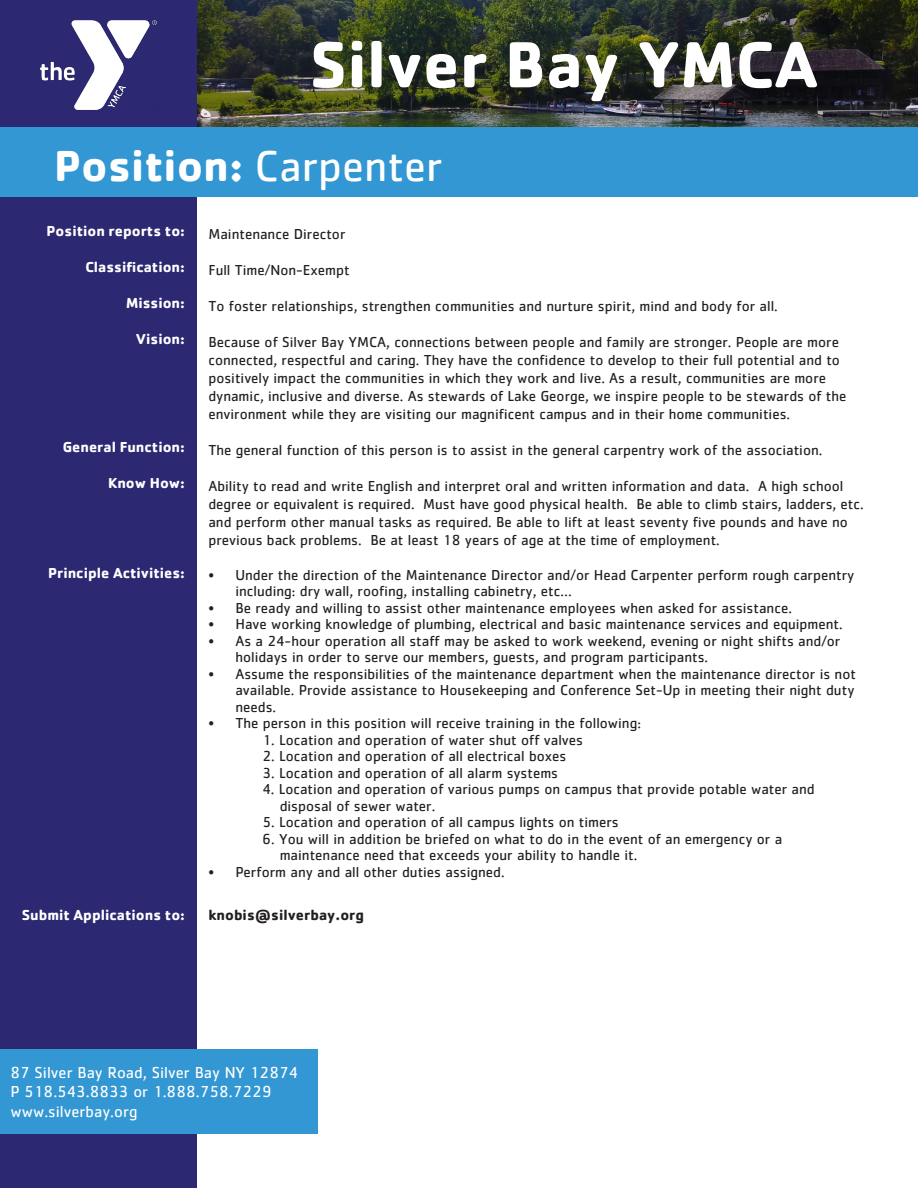
<style>
.page{position:relative;width:918px;height:1188px;background:#fff}
.page>*{position:absolute;margin:0;border:0;box-sizing:border-box;transform-origin:0 0}
.t1{font:700 67.5px "Cachet Std";color:#fff}
.t2{font:700 45px "Cachet Std";color:#fff}
.t3{font:16.5px "Cachet Std";color:#fff}
.t4{font:15px/18px "Cachet Std";color:#231f20}
.t5{font:700 15px "Cachet Std";color:#fff}
.t6{font:700 15px "Cachet Std";color:#231f20}
.s1{font-weight:400}
</style>
<div class="page">
<img style="left:196px;top:0;width:722px;height:127px">
<div style="left:0;top:0;width:196px;height:1188px;background:#2c2872"></div>
<div style="left:0;top:127px;width:918px;height:70px;background:#3297d3"></div>
<div style="left:0;top:1050px;width:317px;height:84px;background:#3297d3"></div>
<img style="left:40px;top:20px;width:117px;height:90px">
<p class="t1" style="left:310px;top:21px;width:510px">Silver Bay YMCA</p>
<p class="t2" style="left:54px;top:136px;width:390px">Position: <span class="s1">Carpenter</span></p>
<p class="t4" style="left:208px;top:225px;width:139px">Maintenance Director</p>
<p class="t4" style="left:208px;top:261px;width:143px">Full Time/Non-Exempt</p>
<p class="t4" style="left:208px;top:297px;width:571px">To foster relationships, strengthen communities and nurture spirit, mind and body for all.</p>
<p class="t4" style="left:208px;top:333px;width:640px">Because of Silver Bay YMCA, connections between people and family are stronger. People are more connected, respectful and caring. They have the confidence to develop to their full potential and to positively impact the communities in which they work and live. As a result, communities are more dynamic, inclusive and diverse. As stewards of Lake George, we inspire people to be stewards of the environment while they are visiting our magnificent campus and in their home communities.</p>
<p class="t4" style="left:208px;top:441px;width:615px">The general function of this person is to assist in the general carpentry work of the association.</p>
<p class="t4" style="left:208px;top:477px;width:657px">Ability to read and write English and interpret oral and written information and data. A high school degree or equivalent is required. Must have good physical health. Be able to climb stairs, ladders, etc. and perform other manual tasks as required. Be able to lift at least seventy five pounds and have no previous back problems. Be at least 18 years of age at the time of employment.</p>
<p class="t4" style="left:235px;top:566px;width:620px;line-height:16.5px;text-indent:-27px">• Under the direction of the Maintenance Director and/or Head Carpenter perform rough carpentry including: dry wall, roofing, installing cabinetry, etc…</p>
<p class="t4" style="left:208px;top:598px;width:585px">• Be ready and willing to assist other maintenance employees when asked for assistance.</p>
<p class="t4" style="left:208px;top:615px;width:636px">• Have working knowledge of plumbing, electrical and basic maintenance services and equipment.</p>
<p class="t4" style="left:235px;top:632px;width:607px;line-height:16.5px;text-indent:-27px">• As a 24-hour operation all staff may be asked to work weekend, evening or night shifts and/or holidays in order to serve our members, guests, and program participants.</p>
<p class="t4" style="left:235px;top:665px;width:622px;line-height:16.5px;text-align:justify;text-indent:-27px">• Assume the responsibilities of the maintenance department when the maintenance director is not available. Provide assistance to Housekeeping and Conference Set-Up in meeting their night duty needs.</p>
<p class="t4" style="left:208px;top:714px;width:434px">• The person in this position will receive training in the following:</p>
<p class="t4" style="left:262px;top:730px;width:322px">1. Location and operation of water shut off valves</p>
<p class="t4" style="left:262px;top:747px;width:306px">2. Location and operation of all electrical boxes</p>
<p class="t4" style="left:262px;top:763px;width:297px">3. Location and operation of all alarm systems</p>
<p class="t4" style="left:280px;top:781px;width:537px;line-height:16.5px;text-indent:-17px">4. Location and operation of various pumps on campus that provide potable water and disposal of sewer water.</p>
<p class="t4" style="left:262px;top:813px;width:358px">5. Location and operation of all campus lights on timers</p>
<p class="t4" style="left:280px;top:830px;width:504px;line-height:16.5px;text-indent:-17px">6. You will in addition be briefed on what to do in the event of an emergency or a maintenance need that exceeds your ability to handle it.</p>
<p class="t4" style="left:208px;top:862px;width:298px">• Perform any and all other duties assigned.</p>
<p class="t6" style="left:208px;top:905px;width:157px">knobis@silverbay.org</p>
<p class="t5" style="left:47px;top:221px;width:140px">Position reports to:</p>
<p class="t5" style="left:85px;top:257px;width:101px">Classification:</p>
<p class="t5" style="left:126px;top:293px;width:60px">Mission:</p>
<p class="t5" style="left:136px;top:329px;width:51px">Vision:</p>
<p class="t5" style="left:63px;top:437px;width:124px">General Function:</p>
<p class="t5" style="left:108px;top:473px;width:78px">Know How:</p>
<p class="t5" style="left:48px;top:563px;width:138px">Principle Activities:</p>
<p class="t5" style="left:22px;top:905px;width:165px">Submit Applications to:</p>
<p class="t3" style="left:10px;top:1062px;width:289px">87 Silver Bay Road, Silver Bay NY 12874</p>
<p class="t3" style="left:10px;top:1082px;width:263px">P 518.543.8833 or 1.888.758.7229</p>
<p class="t3" style="left:10px;top:1102px;width:129px">www.silverbay.org</p>
</div>
